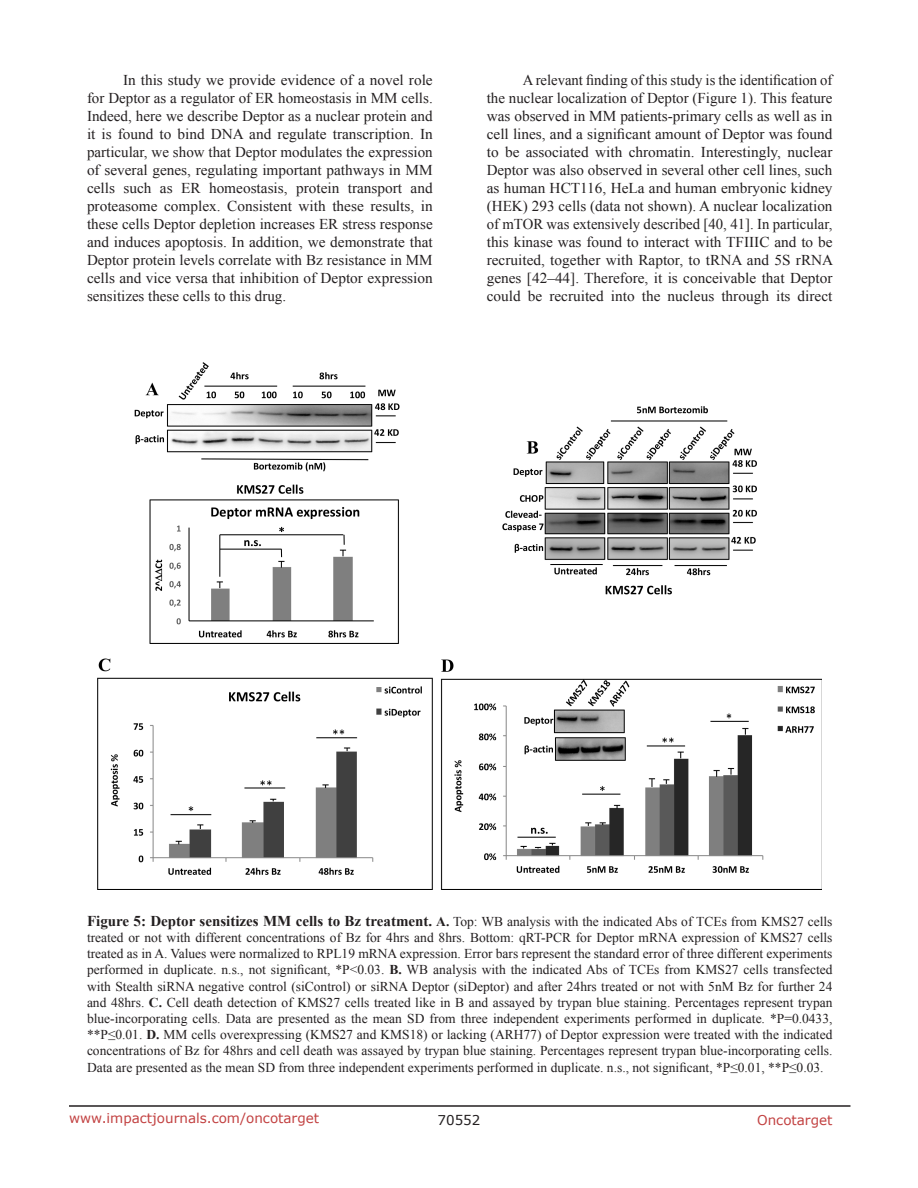
<style>
.page{position:relative;width:918px;height:1188px;background:#fff}
.page>*{position:absolute;margin:0;border:0;box-sizing:border-box;transform-origin:0 0}
.BodyText{font:15px/18px "Times New Roman";color:#231f20;text-align:justify}
.figuretext{font:13.5px/16.2px "Times New Roman";color:#231f20;text-align:justify}
.t1{font:13.5px "Verdana";color:#c24141}
.t2{font:13.5px "Verdana";color:#231f20}
.s1{font-weight:700;font-size:15px}
.s2{font-weight:700}
</style>
<div class="page">
<hr style="left:69px;top:1105px;width:781px;height:2px;background:#231f20">
<img style="left:98px;top:362px;width:724px;height:528px">
<p class="BodyText" style="left:87px;top:71px;width:347px;text-indent:36px">In this study we provide evidence of a novel role for Deptor as a regulator of ER homeostasis in MM cells.<br>Indeed, here we describe Deptor as a nuclear protein and it is found to bind DNA and regulate transcription. In particular, we show that Deptor modulates the expression of several genes, regulating important pathways in MM cells such as ER homeostasis, protein transport and proteasome complex. Consistent with these results, in these cells Deptor depletion increases ER stress response and induces apoptosis. In addition, we demonstrate that Deptor protein levels correlate with Bz resistance in MM cells and vice versa that inhibition of Deptor expression sensitizes these cells to this drug.</p>
<p class="BodyText" style="left:487px;top:71px;width:348px;text-indent:36px">A relevant finding of this study is the identification of the nuclear localization of Deptor (Figure 1). This feature was observed in MM patients-primary cells as well as in cell lines, and a significant amount of Deptor was found to be associated with chromatin. Interestingly, nuclear Deptor was also observed in several other cell lines, such as human HCT116, HeLa and human embryonic kidney (HEK) 293 cells (data not shown). A nuclear localization of mTOR was extensively described [40, 41]. In particular, this kinase was found to interact with TFIIIC and to be recruited, together with Raptor, to tRNA and 5S rRNA genes [42–44]. Therefore, it is conceivable that Deptor could be recruited into the nucleus through its direct</p>
<p class="figuretext" style="left:87px;top:913px;width:747px"><span class="s1">Figure 5: Deptor sensitizes MM cells to Bz treatment.</span> <span class="s2">A.</span> Top: WB analysis with the indicated Abs of TCEs from KMS27 cells treated or not with different concentrations of Bz for 4hrs and 8hrs. Bottom: qRT-PCR for Deptor mRNA expression of KMS27 cells treated as in A. Values were normalized to RPL19 mRNA expression. Error bars represent the standard error of three different experiments performed in duplicate. n.s., not significant, *P&lt;0.03. <span class="s2">B.</span> WB analysis with the indicated Abs of TCEs from KMS27 cells transfected with Stealth siRNA negative control (siControl) or siRNA Deptor (siDeptor) and after 24hrs treated or not with 5nM Bz for further 24 and 48hrs. <span class="s2">C.</span> Cell death detection of KMS27 cells treated like in B and assayed by trypan blue staining. Percentages represent trypan blue-incorporating cells. Data are presented as the mean SD from three independent experiments performed in duplicate. *P=0.0433, **P≤0.01. <span class="s2">D.</span> MM cells overexpressing (KMS27 and KMS18) or lacking (ARH77) of Deptor expression were treated with the indicated concentrations of Bz for 48hrs and cell death was assayed by trypan blue staining. Percentages represent trypan blue-incorporating cells.<br>Data are presented as the mean SD from three independent experiments performed in duplicate. n.s., not significant, *P≤0.01, **P≤0.03.</p>
<p class="t1" style="left:69px;top:1109px;width:252px">www.impactjournals.com/oncotarget</p>
<p class="t2" style="left:438px;top:1111px;width:44px">70552</p>
<p class="t1" style="left:757px;top:1111px;width:77px">Oncotarget</p>
</div>
